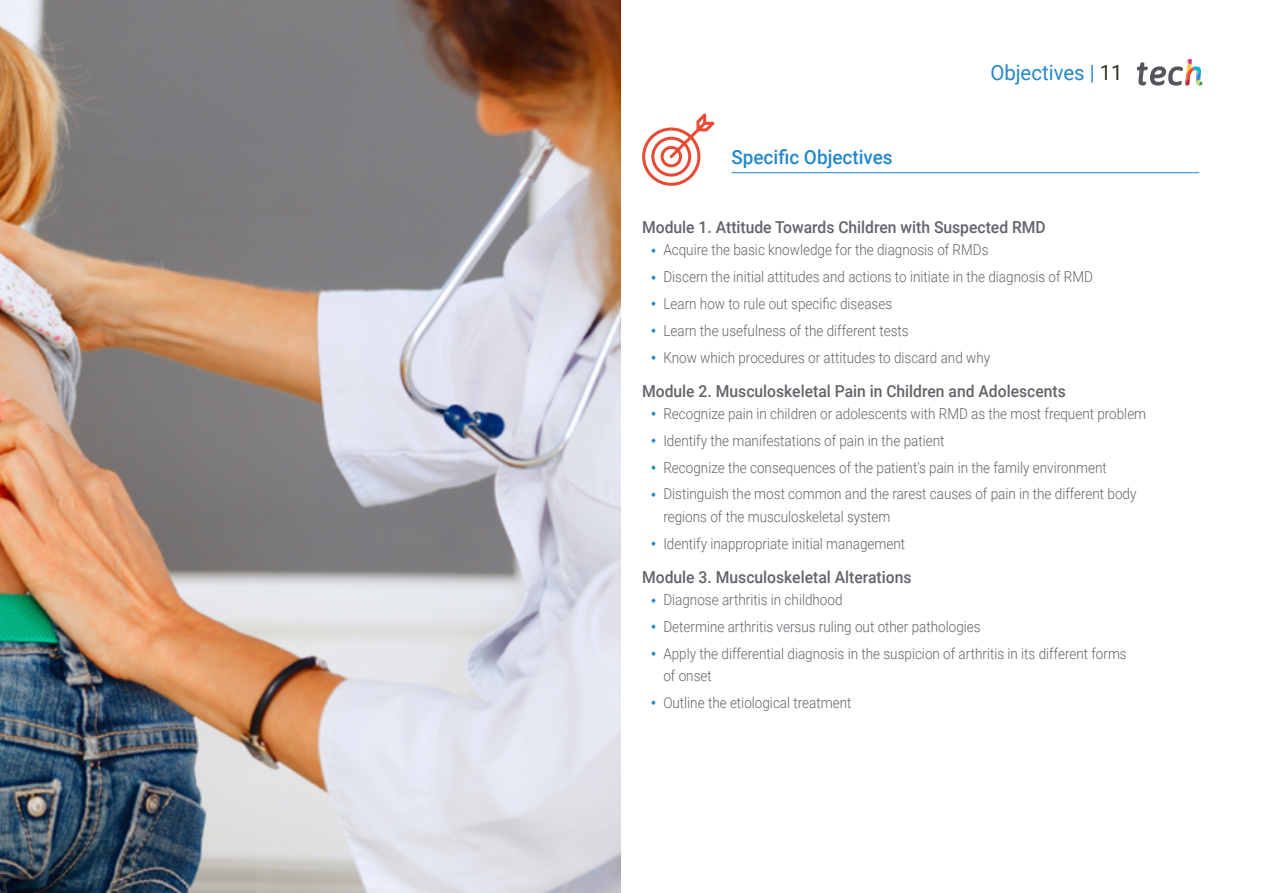
<style>
.page{position:relative;width:1263px;height:893px;background:#fff}
.page>*{position:absolute;margin:0;border:0;box-sizing:border-box;transform-origin:0 0}
.t1{font:21px "Roboto";color:#2488c9}
.t2{font:500 19.5px "Roboto";color:#2488c9}
.t3{font:500 16.5px "Roboto";color:#61646a;scale:.95 1}
.t4{font:300 15px/26.7px "Roboto";color:#61646a;scale:.9 1}
.s1{color:#312e20}
</style>
<div class="page">
<svg style="left:1137px;top:59px;width:65px;height:27px"></svg>
<hr style="left:731px;top:172px;width:468px;height:1px;background:#2488c9">
<svg style="left:642px;top:113px;width:72px;height:73px"></svg>
<img style="left:0;top:0;width:621px;height:893px">
<h2 class="t2" style="left:731px;top:144px;width:163px">Specific Objectives</h2>
<h1 class="t1" style="left:990px;top:57px;width:134px">Objectives | <span class="s1">11</span></h1>
<p class="t3" style="left:642px;top:216px;width:426px">Module 1. Attitude Towards Children with Suspected RMD</p>
<p class="t4" style="left:663px;top:236px;width:479px">Acquire the basic knowledge for the diagnosis of RMDs<br>Discern the initial attitudes and actions to initiate in the diagnosis of RMD Learn how to rule out specific diseases<br>Learn the usefulness of the different tests<br>Know which procedures or attitudes to discard and why</p>
<p class="t3" style="left:642px;top:379px;width:447px">Module 2. Musculoskeletal Pain in Children and Adolescents</p>
<p class="t4" style="left:663px;top:400px;width:538px">Recognize pain in children or adolescents with RMD as the most frequent problem Identify the manifestations of pain in the patient<br>Recognize the consequences of the patient's pain in the family environment Distinguish the most common and the rarest causes of pain in the different body</p>
<p class="t4" style="left:663px;top:503px;width:270px">regions of the musculoskeletal system<br>Identify inappropriate initial management</p>
<p class="t3" style="left:642px;top:565px;width:285px">Module 3. Musculoskeletal Alterations</p>
<p class="t4" style="left:663px;top:586px;width:516px">Diagnose arthritis in childhood<br>Determine arthritis versus ruling out other pathologies<br>Apply the differential diagnosis in the suspicion of arthritis in its different forms</p>
<p class="t4" style="left:663px;top:662px;width:210px">of onset<br>Outline the etiological treatment</p>
</div>
